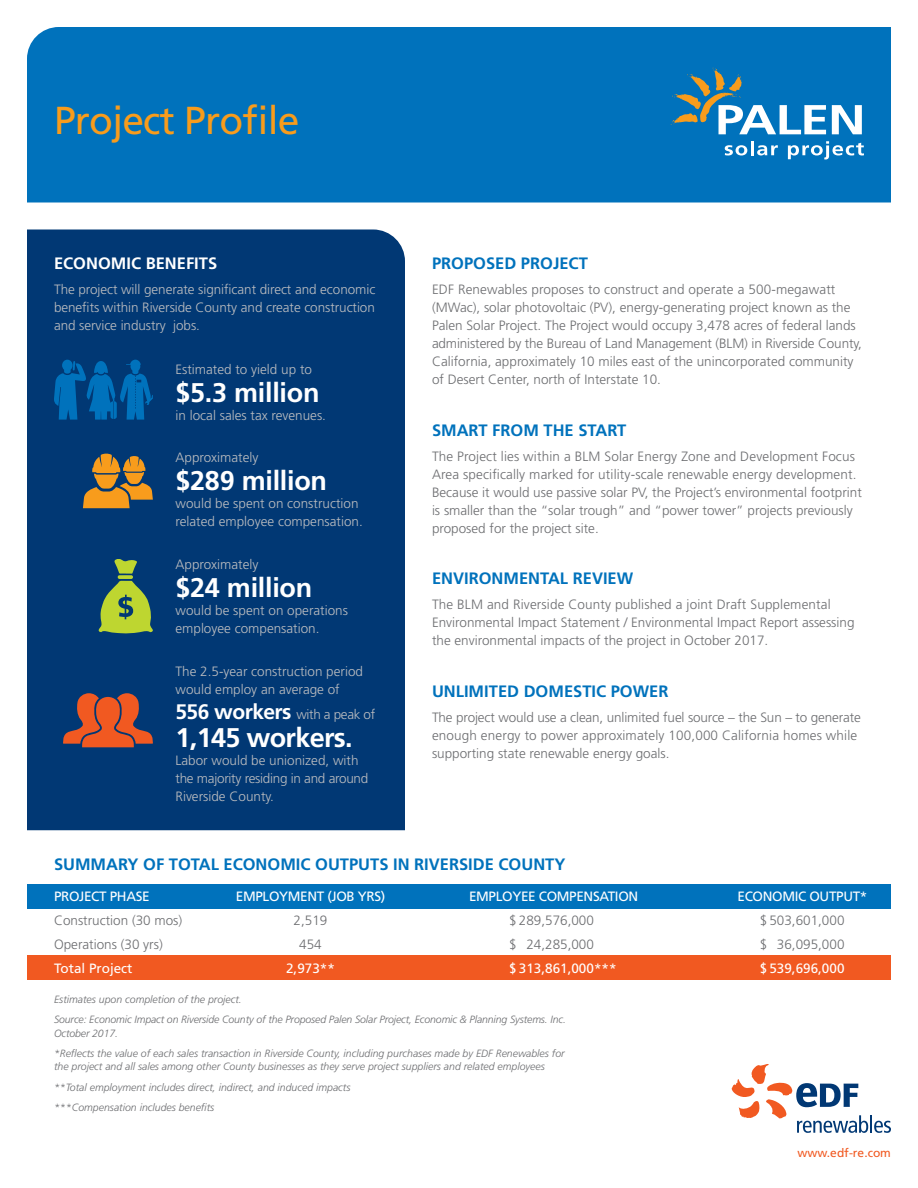
<style>
.page{position:relative;width:918px;height:1188px;background:#fff}
.page>*{position:absolute;margin:0;border:0;box-sizing:border-box;transform-origin:0 0}
.t1{font:39px "Frutiger";letter-spacing:-.02em;color:#f89c1c}
.t2{font:700 27px "Frutiger";letter-spacing:-.01em;color:#fff}
.t3{font:700 16.5px "Frutiger";color:#0072bc}
.t4{font:700 16.5px "Frutiger";color:#fff}
.t5{font:300 13.5px/18px "Frutiger";color:#6c6d70}
.t6{font:300 13.5px/18px "Frutiger";color:#bcbdc0}
.t7{font:13.5px "Frutiger";letter-spacing:-.025em;color:#fff}
.t8{font:13.5px "Frutiger";color:#fff}
.t9{font:300 13.5px "Frutiger";letter-spacing:-.025em;color:#bcbdc0}
.t10{font:12px "Frutiger";color:#f15921}
.t11{font:italic 300 10.5px/20.2px "Frutiger";color:#6c6d70}
.s1{font-weight:700;font-size:21px;color:#fff}
</style>
<div class="page">
<div style="left:27px;top:956px;width:864px;height:24px;background:#f15921"></div>
<div style="left:27px;top:884px;width:864px;height:24px;background:#0072bc"></div>
<div style="left:27px;top:27px;width:864px;height:175px;background:#0072bc"></div>
<div style="left:27px;top:230px;width:378px;height:600px;background:#013874"></div>
<svg style="left:832px;top:105px;width:30px;height:29px"></svg>
<svg style="left:725px;top:145px;width:22px;height:10px"></svg>
<hr style="left:751px;top:141px;width:3px;height:14px;background:#fff">
<svg style="left:757px;top:145px;width:21px;height:10px"></svg>
<svg style="left:788px;top:141px;width:76px;height:18px"></svg>
<svg style="left:671px;top:68px;width:155px;height:66px;background:#3d8bb7"></svg>
<svg style="left:732px;top:1064px;width:159px;height:69px"></svg>
<svg style="left:54px;top:360px;width:99px;height:60px;background:#00579b"></svg>
<svg style="left:83px;top:453px;width:70px;height:55px;background:#907140"></svg>
<svg style="left:98px;top:559px;width:55px;height:75px;background:#688e4e"></svg>
<svg style="left:62px;top:693px;width:92px;height:54px;background:#964c40"></svg>
<h1 class="t1" style="left:54px;top:98px;width:247px">Project Profile</h1>
<p class="t4" style="left:54px;top:254px;width:165px">ECONOMIC BENEFITS</p>
<p class="t6" style="left:54px;top:280px;width:323px;text-align:justify">The project will generate significant direct and economic benefits within Riverside County and create construction and service industry jobs.</p>
<p class="t6" style="left:176px;top:360px;width:138px">Estimated to yield up to</p>
<h2 class="t2" style="left:176px;top:376px;width:146px">$5.3 million</h2>
<p class="t6" style="left:176px;top:406px;width:152px">in local sales tax revenues.</p>
<p class="t6" style="left:176px;top:449px;width:85px">Approximately</p>
<h2 class="t2" style="left:176px;top:465px;width:153px">$289 million</h2>
<p class="t6" style="left:176px;top:495px;width:189px">would be spent on construction related employee compensation.</p>
<p class="t6" style="left:176px;top:555px;width:85px">Approximately</p>
<h2 class="t2" style="left:176px;top:572px;width:138px">$24 million</h2>
<p class="t6" style="left:176px;top:601px;width:174px">would be spent on operations employee compensation.</p>
<p class="t6" style="left:176px;top:662px;width:189px">The 2.5-year construction period would employ an average of</p>
<p class="t9" style="left:176px;top:706px;width:201px"><span class="s1">556 workers</span> with a peak of</p>
<h2 class="t2" style="left:176px;top:721px;width:179px">1,145 workers.</h2>
<p class="t6" style="left:176px;top:751px;width:194px">Labor would be unionized, with the majority residing in and around<br>Riverside County.</p>
<p class="t3" style="left:432px;top:254px;width:157px">PROPOSED PROJECT</p>
<p class="t5" style="left:432px;top:280px;width:431px">EDF Renewables proposes to construct and operate a 500-megawatt (MWac), solar photovoltaic (PV), energy-generating project known as the Palen Solar Project. The Project would occupy 3,478 acres of federal lands administered by the Bureau of Land Management (BLM) in Riverside County, California, approximately 10 miles east of the unincorporated community of Desert Center, north of Interstate 10.</p>
<p class="t3" style="left:432px;top:420px;width:196px">SMART FROM THE START</p>
<p class="t5" style="left:432px;top:447px;width:431px">The Project lies within a BLM Solar Energy Zone and Development Focus Area specifically marked for utility-scale renewable energy development.<br>Because it would use passive solar PV, the Project’s environmental footprint is smaller than the “solar trough” and “power tower” projects previously proposed for the project site.</p>
<p class="t3" style="left:432px;top:569px;width:203px">ENVIRONMENTAL REVIEW</p>
<p class="t5" style="left:432px;top:595px;width:424px">The BLM and Riverside County published a joint Draft Supplemental<br>Environmental Impact Statement / Environmental Impact Report assessing the environmental impacts of the project in October 2017.</p>
<p class="t3" style="left:432px;top:681px;width:238px">UNLIMITED DOMESTIC POWER</p>
<p class="t5" style="left:432px;top:708px;width:430px">The project would use a clean, unlimited fuel source – the Sun – to generate enough energy to power approximately 100,000 California homes while supporting state renewable energy goals.</p>
<p class="t3" style="left:54px;top:855px;width:513px">SUMMARY OF TOTAL ECONOMIC OUTPUTS IN RIVERSIDE COUNTY</p>
<p class="t7" style="left:54px;top:888px;width:97px">PROJECT PHASE</p>
<p class="t7" style="left:236px;top:888px;width:151px">EMPLOYMENT (JOB YRS)</p>
<p class="t7" style="left:469px;top:888px;width:171px">EMPLOYEE COMPENSATION</p>
<p class="t7" style="left:738px;top:888px;width:131px">ECONOMIC OUTPUT*</p>
<p class="t5" style="left:54px;top:911px;width:130px">Construction (30 mos)</p>
<p class="t5" style="left:294px;top:911px;width:35px">2,519</p>
<p class="t5" style="left:509px;top:911px;width:86px">$ 289,576,000</p>
<p class="t5" style="left:760px;top:911px;width:86px">$ 503,601,000</p>
<p class="t5" style="left:54px;top:935px;width:110px">Operations (30 yrs)</p>
<p class="t5" style="left:299px;top:935px;width:24px">454</p>
<p class="t5" style="left:509px;top:935px;width:86px">$ 24,285,000</p>
<p class="t5" style="left:760px;top:935px;width:86px">$ 36,095,000</p>
<p class="t8" style="left:54px;top:960px;width:80px">Total Project</p>
<p class="t7" style="left:286px;top:960px;width:50px">2,973**</p>
<p class="t8" style="left:509px;top:960px;width:109px">$ 313,861,000***</p>
<p class="t8" style="left:760px;top:960px;width:86px">$ 539,696,000</p>
<p class="t11" style="left:54px;top:989px;width:514px">Estimates upon completion of the project.<br>Source: Economic Impact on Riverside County of the Proposed Palen Solar Project, Economic &amp; Planning Systems. Inc.</p>
<p class="t11" style="left:54px;top:1023px;width:512px">October 2017.<br>*Reflects the value of each sales transaction in Riverside County, including purchases made by EDF Renewables for</p>
<p class="t11" style="left:54px;top:1057px;width:492px">the project and all sales among other County businesses as they serve project suppliers and related employees **Total employment includes direct, indirect, and induced impacts<br>***Compensation includes benefits</p>
<p class="t10" style="left:798px;top:1146px;width:95px">www.edf-re.com</p>
</div>
